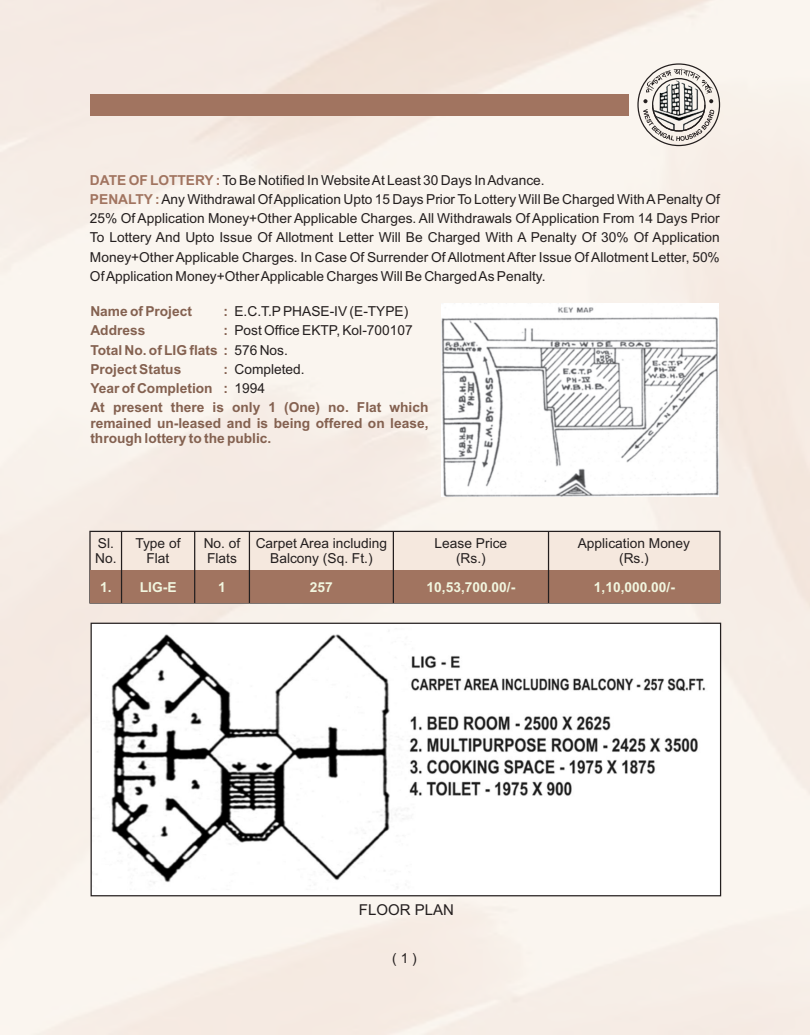
<style>
.page{position:relative;width:810px;height:1035px;background:#fff}
.page>*{position:absolute;margin:0;border:0;box-sizing:border-box;transform-origin:0 0}
.t1{font:15px "Arial";color:#241f1f}
.t2{font:13.75px/19.2px "Arial";color:#241f1f}
.t3{font:700 13.75px/19.2px "Arial";color:#846150}
.t4{font:700 13.75px "Arial";color:#f1f6df}
.s1{font-weight:700;color:#a17460}
</style>
<div class="page">
<img style="left:0;top:0;width:810px;height:1035px">
<div style="left:90px;top:94px;width:539px;height:21px;background:#a17460"></div>
<div style="left:637px;top:63px;width:83px;height:83px;border:1px solid #241f1f;border-radius:50%"></div>
<svg style="left:643px;top:68px;width:71px;height:73px"></svg>
<img style="left:441px;top:304px;width:278px;height:193px">
<div style="left:89px;top:531px;width:632px;height:73px;background:#f5e8de;border:1px solid #241f1f"></div>
<div style="left:90px;top:571px;width:630px;height:32px;background:#a17460"></div>
<hr style="left:249px;top:531px;width:1px;height:72px;background:#241f1f">
<hr style="left:393px;top:531px;width:1px;height:72px;background:#241f1f">
<hr style="left:548px;top:531px;width:1px;height:72px;background:#241f1f">
<hr style="left:194px;top:531px;width:1px;height:72px;background:#241f1f">
<hr style="left:121px;top:531px;width:1px;height:72px;background:#241f1f">
<img style="left:93px;top:625px;width:626px;height:269px">
<div style="left:91px;top:623px;width:630px;height:273px;border:1px solid #241f1f"></div>
<p class="t2" style="left:90px;top:172px;width:631px"><span class="s1">DATE OF LOTTERY:</span>To Be Notified In Website At Least 30 Days In Advance.<br><span class="s1">PENALTY:</span>Any Withdrawal Of Application Upto 15 Days Prior To Lottery Will Be Charged With APenalty Of 25% Of Application Money+Other Applicable Charges. All Withdrawals Of Application From 14 Days Prior To Lottery And Upto Issue Of Allotment Letter Will Be Charged With A Penalty Of 30% Of Application Money+Other Applicable Charges. In Case Of Surrender Of Allotment After Issue Of Allotment Letter, 50% Of Application Money+Other Applicable Charges Will Be Charged As Penalty.</p>
<p class="t3" style="left:90px;top:303px;width:103px">Name of Project</p>
<p class="t3" style="left:224px;top:303px;width:6px">:</p>
<p class="t3" style="left:90px;top:322px;width:57px">Address</p>
<p class="t2" style="left:234px;top:303px;width:180px">E.C.T.PPHASE-IV (E-TYPE)<br>Post Office EKTP, Kol-700107<br>576 Nos.<br>Completed.<br>1994</p>
<p class="t3" style="left:90px;top:322px;width:139px;text-align:justify;text-indent:133px">:<br>Total No. of LIG flats :<br>Project Status</p>
<p class="t3" style="left:90px;top:361px;width:340px;text-indent:133px">:<br>Year of Completion :<br>At present there is only 1 (One) no. Flat which</p>
<p class="t3" style="left:90px;top:416px;width:340px;line-height:15.4px">remained un-leased and is being offered on lease, through lottery to the public.</p>
<p class="t2" style="left:95px;top:537px;width:23px;line-height:15.4px">Sl.<br>No.</p>
<p class="t2" style="left:135px;top:537px;width:47px;line-height:15.4px;text-align:center">Type of<br>Flat</p>
<p class="t2" style="left:204px;top:537px;width:38px;line-height:15.4px">No. of<br>Flats</p>
<p class="t2" style="left:256px;top:537px;width:133px;line-height:15.4px;text-align:center">Carpet Area including<br>Balcony (Sq. Ft.)</p>
<p class="t2" style="left:435px;top:537px;width:74px;line-height:15.4px;text-align:center">Lease Price (Rs.)</p>
<p class="t2" style="left:578px;top:537px;width:114px;line-height:15.4px;text-align:center">Application Money (Rs.)</p>
<p class="t4" style="left:100px;top:582px;width:78px">1. LIG-E</p>
<p class="t4" style="left:218px;top:582px;width:9px">1</p>
<p class="t4" style="left:310px;top:582px;width:24px">257</p>
<p class="t4" style="left:427px;top:582px;width:90px">10,53,700.00/-</p>
<p class="t4" style="left:594px;top:582px;width:83px">1,10,000.00/-</p>
<p class="t1" style="left:359px;top:904px;width:97px">FLOOR PLAN</p>
<p class="t2" style="left:392px;top:950px;width:26px">( 1 )</p>
</div>
